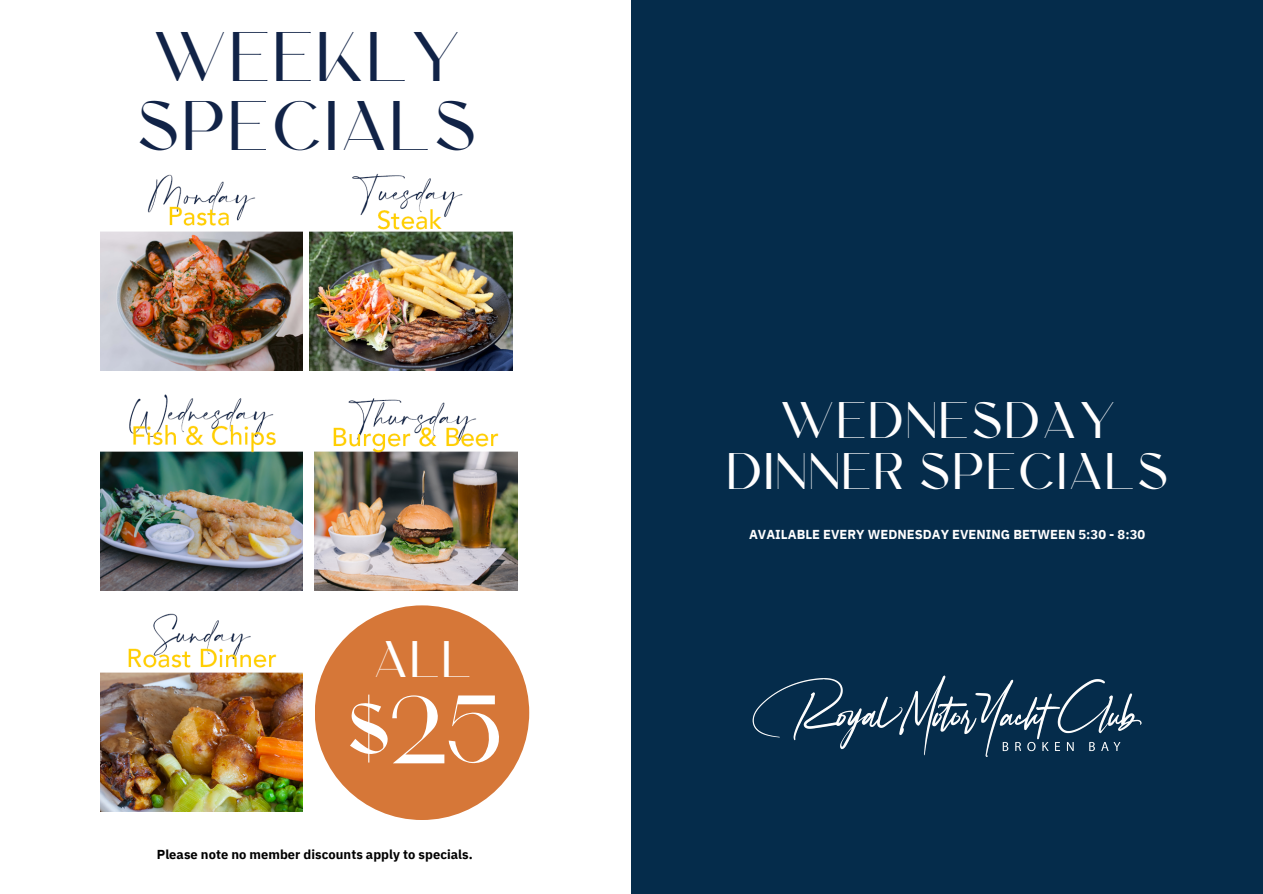
<style>
.page{position:relative;width:1263px;height:894px;background:#fff}
.page>*{position:absolute;margin:0;border:0;box-sizing:border-box;transform-origin:0 0}
.t1{font:58.8px "Alokary";color:#fff}
.t2{font:41.25px/69px "Alokary";letter-spacing:.17em;color:#112347;text-align:center}
.t3{font:30.3px/50.8px "Alokary";letter-spacing:.175em;color:#fffefe;text-align:center}
.t4{font:30.3px "Alokary";color:#fff}
.t5{font:700 12.9px "IBM Plex Sans";letter-spacing:.005em;color:#fffefe}
.t6{font:700 12.9px "IBM Plex Sans";letter-spacing:.005em;color:#000}
</style>
<div class="page">
<div style="left:631px;top:0;width:632px;height:893px;background:#052c4b"></div>
<img style="left:752px;top:675px;width:390px;height:82px">
<img style="left:100px;top:174px;width:203px;height:196px">
<img style="left:310px;top:173px;width:202px;height:197px">
<img style="left:315px;top:398px;width:202px;height:192px">
<img style="left:100px;top:394px;width:203px;height:196px">
<img style="left:100px;top:613px;width:203px;height:198px">
<div style="left:315px;top:605px;width:214px;height:214px;background:#d67738;border-radius:50%"></div>
<h2 class="t2" style="left:138px;top:32px;width:338px">WEEKLY<br>SPECIALS</h2>
<p class="t4" style="left:374px;top:649px;width:96px">ALL</p>
<p class="t1" style="left:347px;top:708px;width:155px">$25</p>
<h3 class="t6" style="left:157px;top:845px;width:317px">Please note no member discounts apply to specials.</h3>
<p class="t3" style="left:728px;top:401px;width:440px">WEDNESDAY<br>DINNER SPECIALS</p>
<h1 class="t5" style="left:749px;top:525px;width:398px">AVAILABLE EVERY WEDNESDAY EVENING BETWEEN 5:30 - 8:30</h1>
</div>
